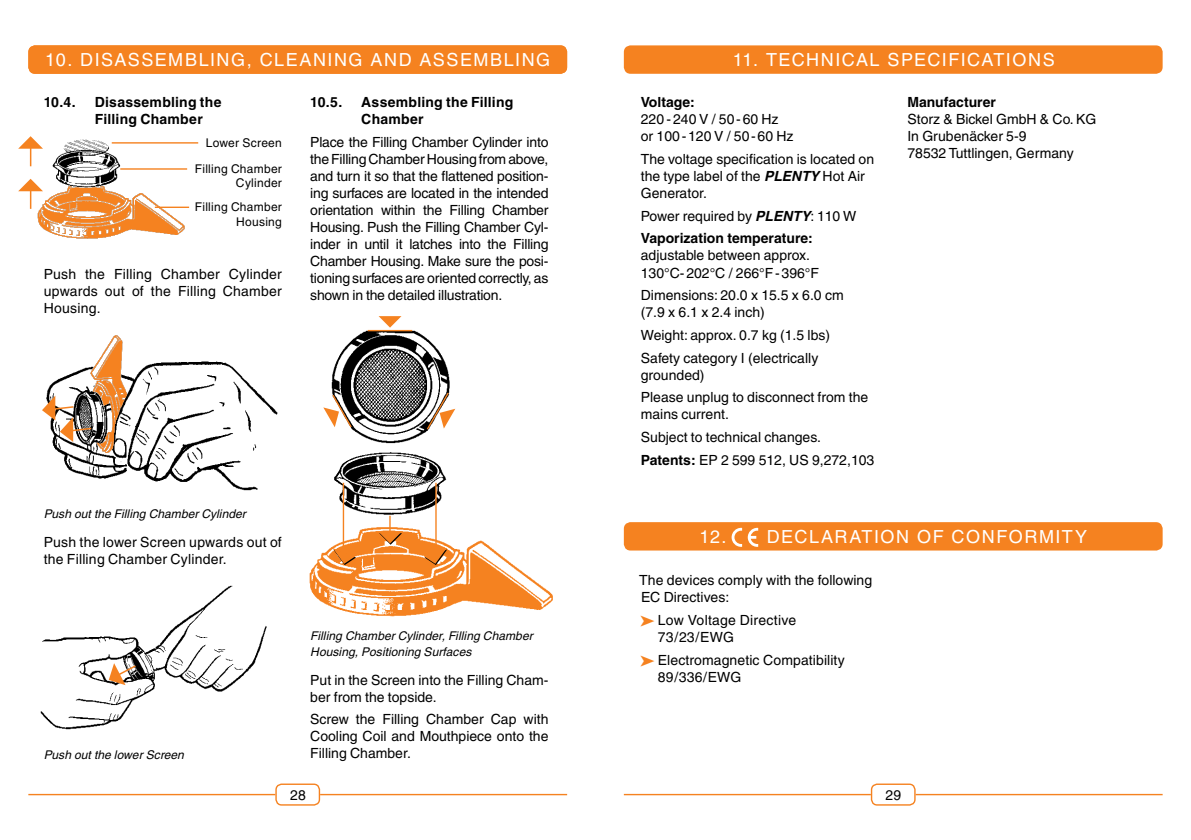
<style>
.page{position:relative;width:1191px;height:840px;background:#fff}
.page>*{position:absolute;margin:0;border:0;box-sizing:border-box;transform-origin:0 0}
.t1{font:18px "Helvetica";letter-spacing:.085em;color:#fff}
.t2{font:14px/17px "Helvetica";color:#000}
.t3{font:700 14px/17px "Helvetica";letter-spacing:.01em;color:#000}
.t4{font:italic 12px/15.2px "Helvetica";letter-spacing:.005em;color:#000}
.t5{font:12px/26px "Helvetica";letter-spacing:.02em;color:#000;text-align:right}
.s1{font-weight:700;font-style:italic}
.s2{font-weight:400}
.s3{font-style:italic}
.s4{font-weight:700}
</style>
<div class="page">
<div style="left:275px;top:783px;width:45px;height:22px;border:1px solid #f58220;border-radius:6px"></div>
<hr style="left:28px;top:793px;width:247px;height:1px;background:#f58220">
<hr style="left:320px;top:793px;width:247px;height:1px;background:#f58220">
<div style="left:871px;top:783px;width:44px;height:22px;border:1px solid #f58220;border-radius:6px"></div>
<hr style="left:624px;top:793px;width:247px;height:1px;background:#f58220">
<hr style="left:915px;top:793px;width:247px;height:1px;background:#f58220">
<div style="left:624px;top:45px;width:538px;height:29px;background:#f58220;border-radius:7px"></div>
<img style="left:334px;top:452px;width:113px;height:67px">
<img style="left:309px;top:519px;width:244px;height:98px">
<img style="left:331px;top:327px;width:119px;height:117px">
<img style="left:46px;top:335px;width:232px;height:156px">
<img style="left:30px;top:139px;width:168px;height:100px">
<img style="left:40px;top:585px;width:227px;height:145px">
<div style="left:29px;top:46px;width:537px;height:27px;background:#f58220;border-radius:6px"></div>
<div style="left:28px;top:45px;width:539px;height:29px;border:2px solid #f58220;border-radius:6px"></div>
<div style="left:625px;top:523px;width:536px;height:26px;background:#f58220;border-radius:6px"></div>
<div style="left:624px;top:522px;width:538px;height:28px;border:2px solid #f58220;border-radius:6px"></div>
<hr style="left:343px;top:482px;width:1px;height:75px;background:#f58220">
<hr style="left:435px;top:482px;width:2px;height:75px;background:#f58220">
<svg style="left:378px;top:515px;width:24px;height:29px"></svg>
<svg style="left:333px;top:548px;width:23px;height:21px"></svg>
<svg style="left:424px;top:548px;width:23px;height:21px"></svg>
<svg style="left:378px;top:316px;width:23px;height:11px"></svg>
<svg style="left:18px;top:136px;width:25px;height:30px"></svg>
<svg style="left:18px;top:179px;width:25px;height:30px"></svg>
<svg style="left:109px;top:662px;width:28px;height:22px"></svg>
<svg style="left:42px;top:395px;width:51px;height:47px"></svg>
<hr style="left:368px;top:330px;width:44px;height:1px;background:#f58220">
<svg style="left:425px;top:391px;width:30px;height:40px"></svg>
<svg style="left:323px;top:393px;width:30px;height:35px"></svg>
<hr style="left:112px;top:142px;width:86px;height:1px;background:#f58220">
<hr style="left:120px;top:168px;width:67px;height:2px;background:#f58220">
<hr style="left:155px;top:206px;width:34px;height:2px;background:#f58220">
<svg style="left:731px;top:527px;width:27px;height:19px"></svg>
<p class="t1" style="left:45px;top:50px;width:506px">10. DISASSEMBLING, CLEANING AND ASSEMBLING</p>
<p class="t3" style="left:44px;top:94px;width:33px">10.4.</p>
<p class="t3" style="left:95px;top:94px;width:128px">Disassembling the<br>Filling Chamber</p>
<p class="t5" style="left:195px;top:129px;width:88px">Lower Screen<br>Filling Chamber</p>
<p class="t5" style="left:195px;top:171px;width:88px;line-height:23.8px">Cylinder<br>Filling Chamber</p>
<p class="t5" style="left:236px;top:208px;width:47px">Housing</p>
<p class="t2" style="left:44px;top:265px;width:240px;text-align:justify">Push the Filling Chamber Cylinder upwards out of the Filling Chamber Housing.</p>
<p class="t3" style="left:310px;top:94px;width:34px">10.5.</p>
<p class="t3" style="left:361px;top:94px;width:153px">Assembling the Filling<br>Chamber</p>
<p class="t2" style="left:310px;top:133px;width:240px;text-align:justify">Place the Filling Chamber Cylinder into the Filling Chamber Housing from above, and turn it so that the flattened position&shy;ing surfaces are located in the intended orientation within the Filling Chamber Housing. Push the Filling Chamber Cyl&shy;inder in until it latches into the Filling Chamber Housing. Make sure the posi&shy;tioning surfaces are oriented correctly, as shown in the detailed illustration.</p>
<p class="t4" style="left:44px;top:505px;width:204px">Push out the Filling Chamber Cylinder</p>
<p class="t2" style="left:44px;top:533px;width:240px">Push the lower Screen upwards out of the Filling Chamber Cylinder.</p>
<p class="t4" style="left:44px;top:746px;width:142px">Push out the lower Screen</p>
<p class="t4" style="left:310px;top:628px;width:224px">Filling Chamber Cylinder, Filling Chamber<br>Housing, Positioning Surfaces</p>
<p class="t2" style="left:310px;top:670px;width:240px">Put in the Screen into the Filling Cham&shy;ber from the topside.</p>
<p class="t2" style="left:310px;top:710px;width:240px;text-align:justify">Screw the Filling Chamber Cap with Cooling Coil and Mouthpiece onto the Filling Chamber.</p>
<p class="t1" style="left:733px;top:50px;width:323px">11. TECHNICAL SPECIFICATIONS</p>
<p class="t3" style="left:641px;top:94px;width:55px">Voltage:</p>
<p class="t2" style="left:641px;top:111px;width:154px">220 - 240 V / 50-60 Hz or 100-120 V / 50-60 Hz</p>
<p class="t2" style="left:641px;top:150px;width:235px">The voltage specification is located on the type label of the <span class="s1">PLENTY</span> Hot Air<br>Generator.</p>
<p class="t3" style="left:641px;top:204px;width:217px;line-height:22.6px"><span class="s2">Power required by</span> <span class="s3">PLENTY</span><span class="s2">: 110 W<br></span>Vaporization temperature:</p>
<p class="t2" style="left:641px;top:247px;width:180px">adjustable between approx.<br>130°C-202°C / 266°F-396°F</p>
<p class="t2" style="left:641px;top:286px;width:204px">Dimensions: 20.0 x 15.5 x 6.0 cm (7.9 x 6.1 x 2.4 inch)</p>
<p class="t2" style="left:641px;top:323px;width:191px;line-height:22.6px">Weight: approx. 0.7 kg (1.5 lbs)<br>Safety category I (electrically</p>
<p class="t2" style="left:641px;top:363px;width:229px;line-height:22.6px">grounded)<br>Please unplug to disconnect from the</p>
<p class="t2" style="left:641px;top:403px;width:235px;line-height:22.6px">mains current.<br>Subject to technical changes.<br><span class="s4">Patents:</span> EP 2 599 512, US 9,272,103</p>
<p class="t3" style="left:907px;top:93px;width:90px">Manufacturer</p>
<p class="t2" style="left:907px;top:111px;width:191px">Storz &amp; Bickel GmbH &amp; Co. KG<br>In Grubenäcker 5-9<br>78532 Tuttlingen, Germany</p>
<p class="t1" style="left:699px;top:526px;width:389px">12. DECLARATION OF CONFORMITY</p>
<p class="t2" style="left:639px;top:571px;width:234px">The devices comply with the following<br>EC Directives:</p>
<p class="t2" style="left:658px;top:611px;width:140px">Low Voltage Directive<br>73/23/EWG</p>
<p class="t2" style="left:658px;top:650px;width:188px">Electromagnetic Compatibility<br>89/336/EWG</p>
<p class="t2" style="left:290px;top:786px;width:17px">28</p>
<p class="t2" style="left:885px;top:786px;width:17px">29</p>
</div>
